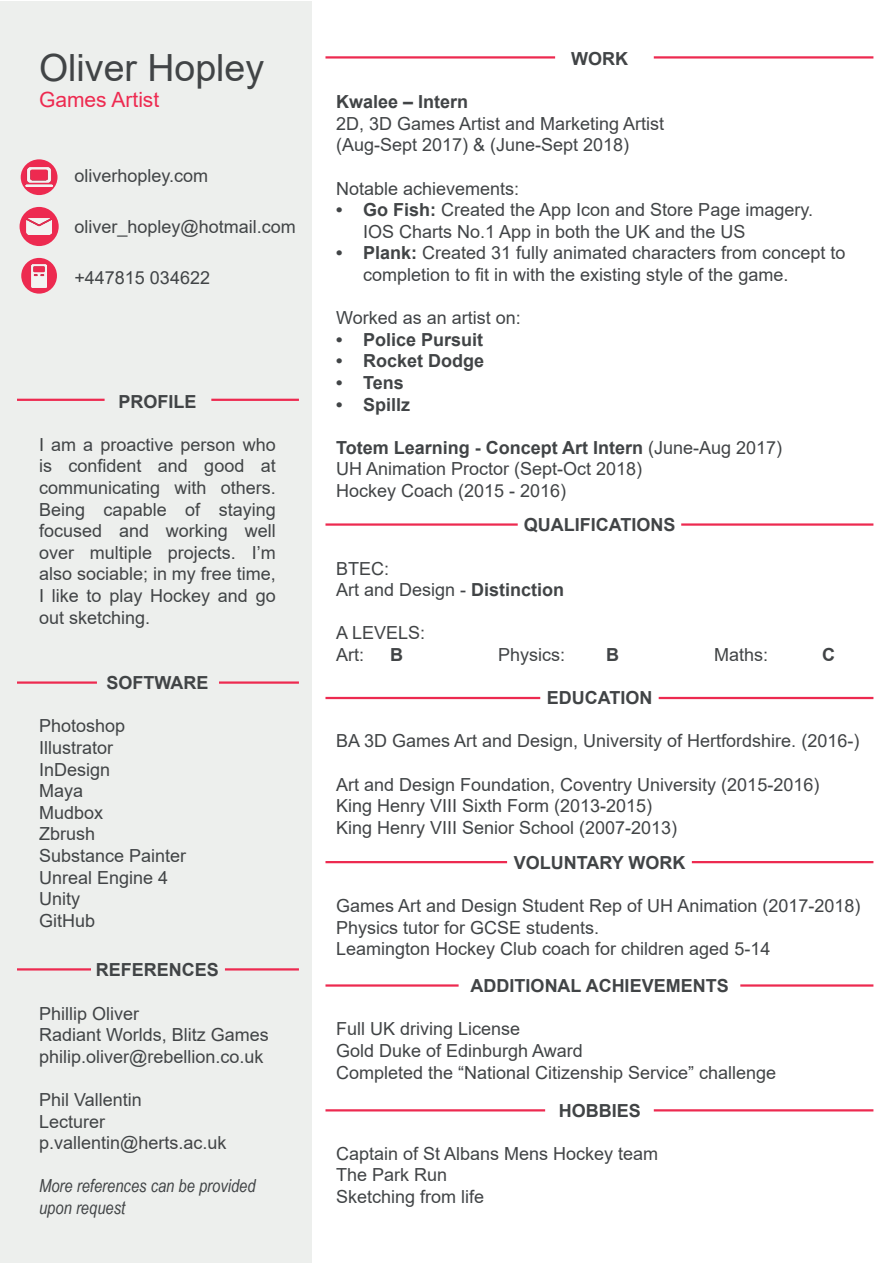
<style>
.page{position:relative;width:893px;height:1263px;background:#fff}
.page>*{position:absolute;margin:0;border:0;box-sizing:border-box;transform-origin:0 0}
.t1{font:37.5px "Arial";color:#414446}
.t2{font:21px "Arial";color:#ed2a50}
.t3{font:18px/21.6px "Arial";color:#414446}
.t4{font:700 18px "Arial";color:#414446}
.t5{font:italic 18px/21.6px "Arial Narrow";color:#414446}
.s1{font-weight:700}
.s2{font-weight:400}
</style>
<div class="page">
<div style="left:1px;top:1px;width:311px;height:1261px;background:#edefed"></div>
<hr style="left:325px;top:56px;width:230px;height:3px;background:#ed2a50">
<hr style="left:325px;top:523px;width:193px;height:3px;background:#ed2a50">
<hr style="left:325px;top:697px;width:215px;height:2px;background:#ed2a50">
<hr style="left:325px;top:861px;width:182px;height:2px;background:#ed2a50">
<hr style="left:325px;top:984px;width:134px;height:3px;background:#ed2a50">
<hr style="left:17px;top:968px;width:74px;height:2px;background:#ed2a50">
<hr style="left:17px;top:681px;width:80px;height:3px;background:#ed2a50">
<hr style="left:17px;top:399px;width:88px;height:2px;background:#ed2a50">
<hr style="left:225px;top:968px;width:74px;height:2px;background:#ed2a50">
<hr style="left:219px;top:681px;width:80px;height:3px;background:#ed2a50">
<hr style="left:211px;top:399px;width:88px;height:2px;background:#ed2a50">
<hr style="left:325px;top:1109px;width:220px;height:2px;background:#ed2a50">
<hr style="left:654px;top:56px;width:219px;height:3px;background:#ed2a50">
<hr style="left:681px;top:523px;width:192px;height:3px;background:#ed2a50">
<hr style="left:659px;top:697px;width:214px;height:2px;background:#ed2a50">
<hr style="left:692px;top:861px;width:181px;height:2px;background:#ed2a50">
<hr style="left:740px;top:984px;width:133px;height:3px;background:#ed2a50">
<hr style="left:654px;top:1109px;width:219px;height:2px;background:#ed2a50">
<div style="left:21px;top:258px;width:36px;height:36px;background:#ed2a50;border-radius:50%"></div>
<div style="left:20px;top:207px;width:39px;height:39px;background:#ed2a50;border-radius:50%"></div>
<div style="left:21px;top:159px;width:37px;height:36px;background:#ed2a50;border-radius:50%"></div>
<img style="left:26px;top:168px;width:27px;height:19px">
<img style="left:27px;top:218px;width:25px;height:17px">
<img style="left:32px;top:265px;width:15px;height:22px">
<p class="t1" style="left:39px;top:42px;width:227px">Oliver Hopley</p>
<p class="t2" style="left:39px;top:85px;width:122px">Games Artist</p>
<p class="t3" style="left:74px;top:164px;width:135px">oliverhopley.com</p>
<p class="t3" style="left:74px;top:215px;width:223px">oliver_hopley@hotmail.com</p>
<p class="t3" style="left:74px;top:266px;width:137px">+447815 034622</p>
<p class="t4" style="left:118px;top:388px;width:80px">PROFILE</p>
<p class="t3" style="left:39px;top:433px;width:238px;text-align:justify">I am a proactive person who is confident and good at communicating with others.<br>Being capable of staying focused and working well over multiple projects. I’m also sociable; in my free time, I like to play Hockey and go out sketching.</p>
<p class="t4" style="left:106px;top:670px;width:103px">SOFTWARE</p>
<p class="t3" style="left:39px;top:715px;width:88px">Photoshop</p>
<p class="t3" style="left:39px;top:737px;width:76px">Illustrator</p>
<p class="t3" style="left:39px;top:758px;width:73px">InDesign</p>
<p class="t3" style="left:39px;top:780px;width:46px">Maya</p>
<p class="t3" style="left:39px;top:802px;width:66px">Mudbox</p>
<p class="t3" style="left:39px;top:823px;width:58px">Zbrush</p>
<p class="t3" style="left:39px;top:845px;width:149px">Substance Painter</p>
<p class="t3" style="left:39px;top:866px;width:131px">Unreal Engine 4</p>
<p class="t3" style="left:39px;top:888px;width:43px">Unity</p>
<p class="t3" style="left:39px;top:910px;width:58px">GitHub</p>
<p class="t4" style="left:96px;top:957px;width:125px">REFERENCES</p>
<p class="t3" style="left:39px;top:1002px;width:102px">Phillip Oliver</p>
<p class="t3" style="left:39px;top:1024px;width:231px">Radiant Worlds, Blitz Games</p>
<p class="t3" style="left:39px;top:1045px;width:226px">philip.oliver@rebellion.co.uk</p>
<p class="t3" style="left:39px;top:1089px;width:104px">Phil Vallentin</p>
<p class="t3" style="left:39px;top:1110px;width:68px">Lecturer</p>
<p class="t3" style="left:39px;top:1132px;width:189px">p.vallentin@herts.ac.uk</p>
<p class="t5" style="left:39px;top:1175px;width:218px">More references can be provided upon request</p>
<p class="t4" style="left:571px;top:46px;width:58px">WORK</p>
<p class="t4" style="left:336px;top:89px;width:134px">Kwalee – Intern</p>
<p class="t3" style="left:336px;top:113px;width:330px">2D, 3D Games Artist and Marketing Artist</p>
<p class="t3" style="left:336px;top:134px;width:295px">(Aug-Sept 2017) &amp; (June-Sept 2018)</p>
<p class="t3" style="left:336px;top:177px;width:185px">Notable achievements:</p>
<p class="t3" style="left:363px;top:199px;width:451px;text-indent:-27px"><span class="s1">• Go Fish:</span> Created the App Icon and Store Page imagery.<br>IOS Charts No.1 App in both the UK and the US</p>
<p class="t3" style="left:363px;top:242px;width:484px;text-indent:-27px"><span class="s1">• Plank:</span> Created 31 fully animated characters from concept to completion to fit in with the existing style of the game.</p>
<p class="t3" style="left:336px;top:307px;width:186px">Worked as an artist on:</p>
<p class="t4" style="left:336px;top:327px;width:149px">• Police Pursuit</p>
<p class="t4" style="left:336px;top:348px;width:150px">• Rocket Dodge</p>
<p class="t4" style="left:336px;top:370px;width:69px">• Tens</p>
<p class="t4" style="left:336px;top:392px;width:76px">• Spillz</p>
<p class="t4" style="left:336px;top:435px;width:448px">Totem Learning - Concept Art Intern <span class="s2">(June-Aug 2017)</span></p>
<p class="t3" style="left:336px;top:458px;width:308px">UH Animation Proctor (Sept-Oct 2018)</p>
<p class="t3" style="left:336px;top:480px;width:232px">Hockey Coach (2015 - 2016)</p>
<p class="t4" style="left:524px;top:512px;width:153px">QUALIFICATIONS</p>
<p class="t3" style="left:336px;top:557px;width:55px">BTEC:</p>
<p class="t3" style="left:336px;top:579px;width:230px">Art and Design - <span class="s1">Distinction</span></p>
<p class="t3" style="left:336px;top:622px;width:91px">A LEVELS:</p>
<p class="t3" style="left:336px;top:644px;width:30px">Art:</p>
<p class="t4" style="left:390px;top:642px;width:14px">B</p>
<p class="t3" style="left:498px;top:644px;width:69px">Physics:</p>
<p class="t4" style="left:606px;top:642px;width:14px">B</p>
<p class="t3" style="left:714px;top:644px;width:56px">Maths:</p>
<p class="t4" style="left:822px;top:642px;width:14px">C</p>
<p class="t4" style="left:547px;top:685px;width:107px">EDUCATION</p>
<p class="t3" style="left:336px;top:730px;width:525px">BA 3D Games Art and Design, University of Hertfordshire. (2016-)</p>
<p class="t3" style="left:336px;top:773px;width:485px">Art and Design Foundation, Coventry University (2015-2016)<br>King Henry VIII Sixth Form (2013-2015)</p>
<p class="t3" style="left:336px;top:816px;width:343px">King Henry VIII Senior School (2007-2013)</p>
<p class="t4" style="left:514px;top:850px;width:173px">VOLUNTARY WORK</p>
<p class="t3" style="left:336px;top:895px;width:526px">Games Art and Design Student Rep of UH Animation (2017-2018)</p>
<p class="t3" style="left:336px;top:916px;width:265px">Physics tutor for GCSE students.</p>
<p class="t3" style="left:336px;top:938px;width:436px">Leamington Hockey Club coach for children aged 5-14</p>
<p class="t4" style="left:471px;top:973px;width:260px">ADDITIONAL ACHIEVEMENTS</p>
<p class="t3" style="left:336px;top:1018px;width:186px">Full UK driving License</p>
<p class="t3" style="left:336px;top:1040px;width:248px">Gold Duke of Edinburgh Award</p>
<p class="t3" style="left:336px;top:1061px;width:442px">Completed the “National Citizenship Service” challenge</p>
<p class="t4" style="left:559px;top:1097px;width:84px">HOBBIES</p>
<p class="t3" style="left:336px;top:1142px;width:324px">Captain of St Albans Mens Hockey team</p>
<p class="t3" style="left:336px;top:1164px;width:113px">The Park Run</p>
<p class="t3" style="left:336px;top:1186px;width:150px">Sketching from life</p>
</div>
